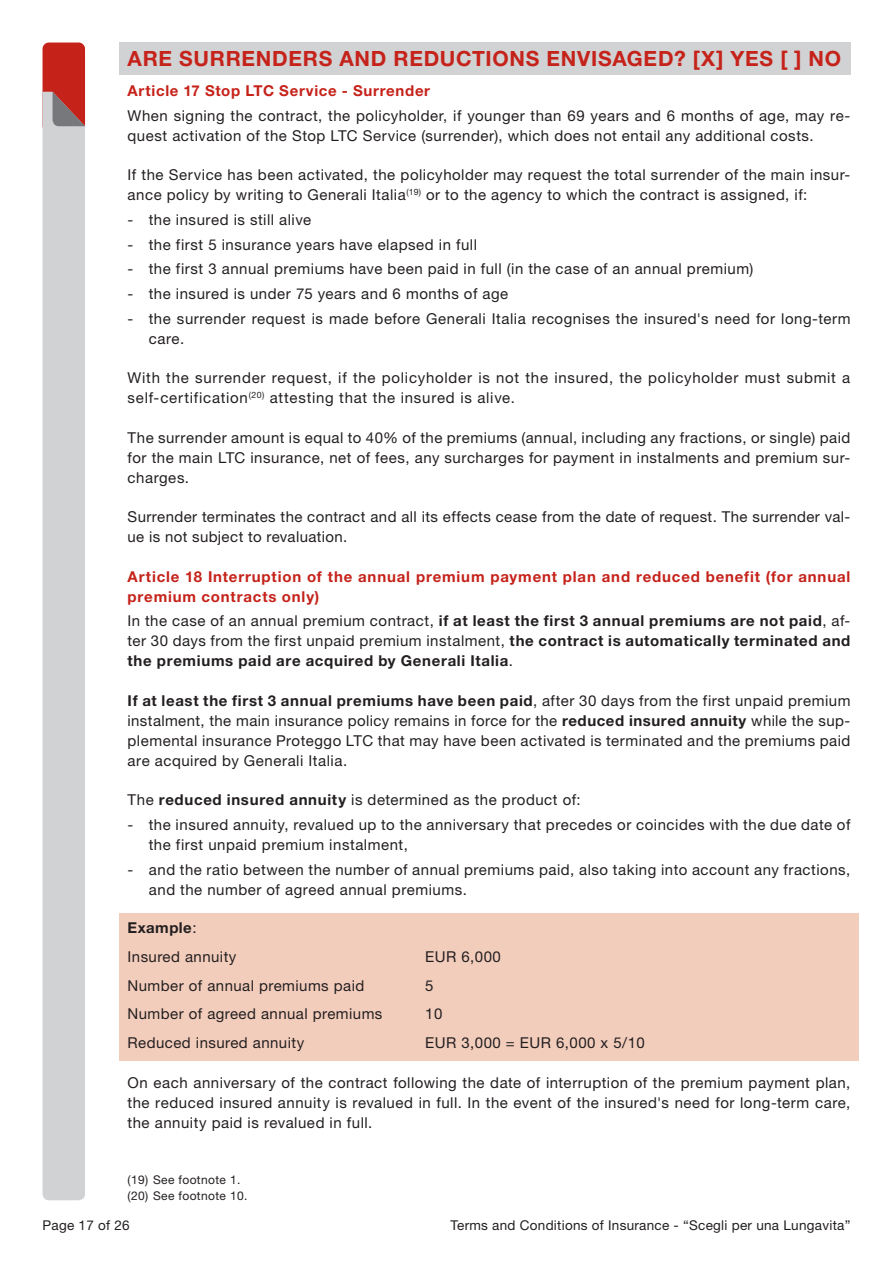
<style>
.page{position:relative;width:893px;height:1263px;background:#fff}
.page>*{position:absolute;margin:0;border:0;box-sizing:border-box;transform-origin:0 0}
.Titolo_Capitolo{font:700 21px "Helvetica Neue LT Std";letter-spacing:.035em;color:#c5221a}
.Testi{font:15px/20px "Helvetica Neue LT Std";letter-spacing:.035em;color:#231f20}
.Testi_primo_paragrafo{font:700 15px/20px "Helvetica Neue LT Std";letter-spacing:.045em;color:#231f20;text-align:justify}
.Testi_primo_paragrafo-2{font:15px/20px "Helvetica Neue LT Std";letter-spacing:.035em;color:#231f20}
.BOX_testo_primo{font:15px "Helvetica Neue LT Std";letter-spacing:.03em;color:#231f20}
.Titoletto_rosso{font:700 15px/20px "Helvetica Neue LT Std";letter-spacing:.055em;color:#c5221a}
.Titoletto_rosso_primo{font:700 15px "Helvetica Neue LT Std";letter-spacing:.045em;color:#c5221a}
.BOX_testo{font:700 15px "Helvetica Neue LT Std";letter-spacing:.03em;color:#231f20}
.t1{font:13.5px "Helvetica Neue LT Std";letter-spacing:.02em;color:#231f20}
.Note_testo{font:12px "Helvetica Neue LT Std";letter-spacing:.03em;color:#231f20}
.s1{font-weight:400}
.s2{font-weight:700}
</style>
<div class="page">
<div style="left:43px;top:43px;width:42px;height:89px;background:#c5221a;border-radius:6px"></div>
<div style="left:43px;top:92px;width:42px;height:1108px;background:#d1d2d4"></div>
<svg style="left:53px;top:92px;width:32px;height:34px"></svg>
<div style="left:119px;top:43px;width:731px;height:32px;background:#d1d2d4"></div>
<div style="left:119px;top:913px;width:740px;height:148px;background:#f3cdbc"></div>
<p class="Titolo_Capitolo" style="left:128px;top:46px;width:715px">ARE SURRENDERS AND REDUCTIONS ENVISAGED? [X] YES [ ] NO</p>
<p class="Titoletto_rosso_primo" style="left:128px;top:81px;width:304px">Article 17 Stop LTC Service - Surrender</p>
<p class="Testi_primo_paragrafo-2" style="left:128px;top:105px;width:724px">When signing the contract, the policyholder, if younger than 69 years and 6 months of age, may re&shy;quest activation of the Stop LTC Service (surrender), which does not entail any additional costs.</p>
<p class="Testi" style="left:128px;top:164px;width:724px">If the Service has been activated, the policyholder may request the total surrender of the main insur&shy;ance policy by writing to Generali Italia<sup>(19)</sup> or to the agency to which the contract is assigned, if:</p>
<p class="Testi" style="left:128px;top:209px;width:185px">- the insured is still alive</p>
<p class="Testi" style="left:128px;top:234px;width:351px">- the first 5 insurance years have elapsed in full</p>
<p class="Testi" style="left:128px;top:259px;width:627px">- the first 3 annual premiums have been paid in full (in the case of an annual premium)</p>
<p class="Testi" style="left:128px;top:284px;width:382px">- the insured is under 75 years and 6 months of age</p>
<p class="Testi" style="left:149px;top:309px;width:703px;text-indent:-21px">- the surrender request is made before Generali Italia recognises the insured's need for long-term care.</p>
<p class="Testi" style="left:128px;top:368px;width:724px">With the surrender request, if the policyholder is not the insured, the policyholder must submit a self-certification<sup>(20)</sup> attesting that the insured is alive.</p>
<p class="Testi" style="left:128px;top:427px;width:724px;text-align:justify">The surrender amount is equal to 40% of the premiums (annual, including any fractions, or single) paid for the main LTC insurance, net of fees, any surcharges for payment in instalments and premium sur&shy;charges.</p>
<p class="Testi" style="left:128px;top:507px;width:724px">Surrender terminates the contract and all its effects cease from the date of request. The surrender val&shy;ue is not subject to revaluation.</p>
<p class="Titoletto_rosso" style="left:128px;top:566px;width:724px">Article 18 Interruption of the annual premium payment plan and reduced benefit (for annual premium contracts only)</p>
<p class="Testi_primo_paragrafo" style="left:128px;top:611px;width:724px"><span class="s1">In the case of an annual premium contract,</span> if at least the first 3 annual premiums are not paid<span class="s1">, af&shy;ter 30 days from the first unpaid premium instalment,</span> the contract is automatically terminated and the premiums paid are acquired by Generali Italia<span class="s1">.</span></p>
<p class="Testi" style="left:128px;top:690px;width:724px;text-align:justify"><span class="s2">If at least the first 3 annual premiums have been paid</span>, after 30 days from the first unpaid premium instalment, the main insurance policy remains in force for the <span class="s2">reduced insured annuity</span> while the sup&shy;plemental insurance Proteggo LTC that may have been activated is terminated and the premiums paid are acquired by Generali Italia.</p>
<p class="Testi" style="left:128px;top:789px;width:455px">The <span class="s2">reduced insured annuity</span> is determined as the product of:</p>
<p class="Testi" style="left:149px;top:814px;width:703px;text-indent:-21px">- the insured annuity, revalued up to the anniversary that precedes or coincides with the due date of the first unpaid premium instalment,</p>
<p class="Testi" style="left:149px;top:859px;width:703px;text-indent:-21px">- and the ratio between the number of annual premiums paid, also taking into account any fractions, and the number of agreed annual premiums.</p>
<p class="BOX_testo" style="left:128px;top:918px;width:70px">Example<span class="s1">:</span></p>
<p class="BOX_testo_primo" style="left:128px;top:947px;width:110px">Insured annuity</p>
<p class="BOX_testo_primo" style="left:425px;top:947px;width:77px">EUR 6,000</p>
<p class="BOX_testo_primo" style="left:128px;top:976px;width:238px">Number of annual premiums paid</p>
<p class="BOX_testo_primo" style="left:425px;top:976px;width:10px">5</p>
<p class="BOX_testo_primo" style="left:128px;top:1005px;width:256px">Number of agreed annual premiums</p>
<p class="BOX_testo_primo" style="left:425px;top:1005px;width:19px">10</p>
<p class="BOX_testo_primo" style="left:128px;top:1034px;width:178px">Reduced insured annuity</p>
<p class="BOX_testo_primo" style="left:425px;top:1034px;width:221px">EUR 3,000 = EUR 6,000 x 5/10</p>
<p class="Testi" style="left:128px;top:1072px;width:724px;text-align:justify">On each anniversary of the contract following the date of interruption of the premium payment plan, the reduced insured annuity is revalued in full. In the event of the insured's need for long-term care, the annuity paid is revalued in full.</p>
<p class="Note_testo" style="left:128px;top:1172px;width:114px">(19) See footnote 1.</p>
<p class="Note_testo" style="left:128px;top:1189px;width:121px">(20) See footnote 10.</p>
<p class="t1" style="left:43px;top:1217px;width:89px">Page 17 of 26</p>
<p class="t1" style="left:451px;top:1217px;width:401px">Terms and Conditions of Insurance - “Scegli per una Lungavita”</p>
</div>
